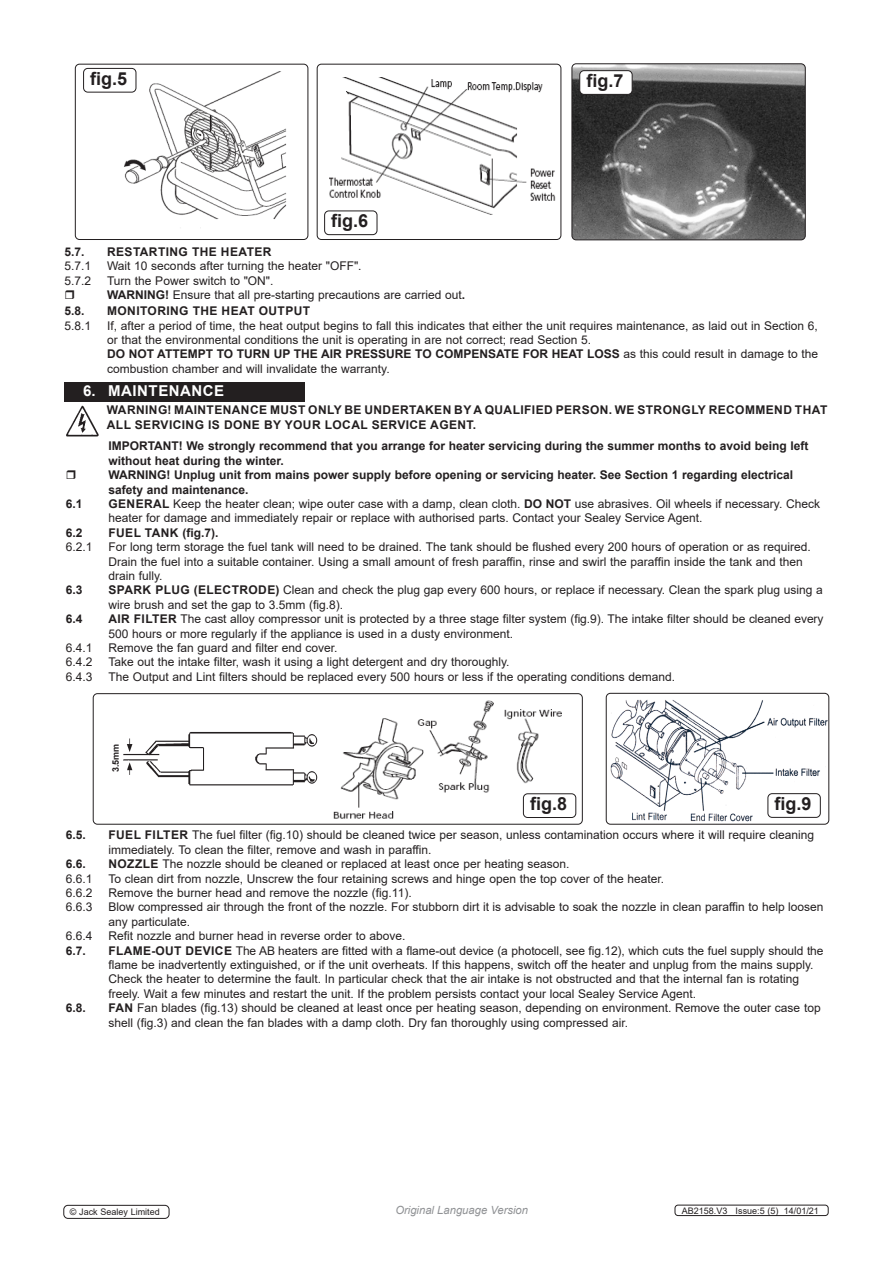
<style>
.page{position:relative;width:893px;height:1263px;background:#fff}
.page>*{position:absolute;margin:0;border:0;box-sizing:border-box;transform-origin:0 0}
.t1{font:700 18px "Arial";color:#231f20}
.CHAPTER_HEADER_10poi{font:700 15px "Arial";letter-spacing:.035em;color:#fff}
.t2{font:12px/14.4px "Arial";color:#231f20}
.t3{font:700 12px/14.4px "Arial";color:#231f20}
.t4{font:700 12px/14.4px "Arial";letter-spacing:.035em;color:#231f20}
.t5{font:italic 11.25px "Arial";color:#8f9194}
.t6{font:9px "Arial";color:#231f20}
.t7{font:700 9px "Arial";color:#231f20}
.s1{font-weight:700}
</style>
<div class="page">
<img style="left:333px;top:700px;width:229px;height:119px">
<div style="left:93px;top:693px;width:490px;height:131px;border:1px solid #231f20;border-radius:4px"></div>
<img style="left:123px;top:731px;width:195px;height:55px">
<img style="left:66px;top:405px;width:33px;height:32px">
<img style="left:606px;top:693px;width:223px;height:131px">
<div style="left:606px;top:693px;width:223px;height:131px;border:1px solid #231f20;border-radius:4px"></div>
<img style="left:83px;top:67px;width:204px;height:161px">
<div style="left:75px;top:64px;width:233px;height:176px;border:1px solid #231f20;border-radius:4px"></div>
<img style="left:330px;top:77px;width:226px;height:155px">
<div style="left:317px;top:64px;width:244px;height:176px;border:1px solid #231f20;border-radius:4px"></div>
<img style="left:572px;top:64px;width:233px;height:176px">
<div style="left:572px;top:63px;width:234px;height:177px;border:1px solid #231f20;border-radius:4px"></div>
<div style="left:64px;top:382px;width:240px;height:19px;background:#231f20"></div>
<div style="left:523px;top:794px;width:53px;height:23px;background:#fff;border-radius:4px"></div>
<div style="left:523px;top:793px;width:53px;height:25px;border:1px solid #231f20;border-radius:4px"></div>
<div style="left:768px;top:794px;width:52px;height:23px;background:#fff;border-radius:4px"></div>
<div style="left:767px;top:793px;width:54px;height:25px;border:1px solid #231f20;border-radius:4px"></div>
<div style="left:84px;top:68px;width:52px;height:24px;background:#fff;border-radius:4px"></div>
<div style="left:83px;top:68px;width:53px;height:24px;border:1px solid #231f20;border-radius:4px"></div>
<div style="left:325px;top:211px;width:52px;height:24px;background:#fff;border-radius:4px"></div>
<div style="left:324px;top:211px;width:53px;height:24px;border:1px solid #231f20;border-radius:4px"></div>
<div style="left:580px;top:71px;width:52px;height:23px;background:#fff;border-radius:4px"></div>
<div style="left:579px;top:70px;width:53px;height:25px;border:1px solid #231f20;border-radius:4px"></div>
<div style="left:63px;top:1205px;width:106px;height:14px;border:1px solid #231f20;border-radius:4px"></div>
<div style="left:675px;top:1205px;width:153px;height:11px;border:1px solid #231f20;border-radius:3px"></div>
<p class="t1" style="left:90px;top:66px;width:39px">fig.5</p>
<p class="t1" style="left:331px;top:208px;width:39px">fig.6</p>
<p class="t1" style="left:586px;top:68px;width:39px">fig.7</p>
<p class="t3" style="left:65px;top:244px;width:22px">5.7.</p>
<p class="t4" style="left:107px;top:244px;width:166px">RESTARTING THE HEATER</p>
<p class="t2" style="left:65px;top:259px;width:28px">5.7.1</p>
<p class="t2" style="left:107px;top:259px;width:256px">Wait 10 seconds after turning the heater "OFF".</p>
<p class="t2" style="left:65px;top:273px;width:28px">5.7.2</p>
<p class="t2" style="left:107px;top:273px;width:168px">Turn the Power switch to "ON".</p>
<p class="t2" style="left:107px;top:287px;width:360px"><span class="s1">WARNING!</span> Ensure that all pre-starting precautions are carried out<span class="s1">.</span></p>
<p class="t3" style="left:65px;top:304px;width:22px">5.8.</p>
<p class="t4" style="left:107px;top:304px;width:205px">MONITORING THE HEAT OUTPUT</p>
<p class="t2" style="left:65px;top:318px;width:28px">5.8.1</p>
<p class="t2" style="left:107px;top:318px;width:712px">If, after a period of time, the heat output begins to fall this indicates that either the unit requires maintenance, as laid out in Section 6, or that the environmental conditions the unit is operating in are not correct; read Section 5.</p>
<p class="t2" style="left:107px;top:347px;width:712px"><span class="s1">DO NOT ATTEMPT TO TURN UP THE AIR PRESSURE TO COMPENSATE FOR HEAT LOSS</span> as this could result in damage to the combustion chamber and will invalidate the warranty.</p>
<p class="CHAPTER_HEADER_10poi" style="left:83px;top:381px;width:143px">6. MAINTENANCE</p>
<p class="t4" style="left:107px;top:403px;width:722px">WARNING! MAINTENANCE MUST ONLY BE UNDERTAKEN BY A QUALIFIED PERSON. WE STRONGLY RECOMMEND THAT<br>ALL SERVICING IS DONE BY YOUR LOCAL SERVICE AGENT.</p>
<p class="t3" style="left:108px;top:439px;width:702px">IMPORTANT! We strongly recommend that you arrange for heater servicing during the summer months to avoid being left without heat during the winter.</p>
<p class="t3" style="left:108px;top:468px;width:686px">WARNING! Unplug unit from mains power supply before opening or servicing heater. See Section 1 regarding electrical safety and maintenance.</p>
<p class="t3" style="left:66px;top:497px;width:18px">6.1</p>
<p class="t2" style="left:108px;top:497px;width:713px"><span class="s1">GENERAL</span> Keep the heater clean; wipe outer case with a damp, clean cloth. <span class="s1">DO NOT</span> use abrasives. Oil wheels if necessary. Check heater for damage and immediately repair or replace with authorised parts. Contact your Sealey Service Agent.</p>
<p class="t3" style="left:66px;top:526px;width:18px">6.2</p>
<p class="t4" style="left:108px;top:526px;width:112px">FUEL TANK (fig.7).</p>
<p class="t2" style="left:66px;top:540px;width:28px">6.2.1</p>
<p class="t2" style="left:108px;top:540px;width:704px">For long term storage the fuel tank will need to be drained. The tank should be flushed every 200 hours of operation or as required.<br>Drain the fuel into a suitable container. Using a small amount of fresh paraffin, rinse and swirl the paraffin inside the tank and then drain fully.</p>
<p class="t3" style="left:66px;top:583px;width:18px">6.3</p>
<p class="t2" style="left:108px;top:583px;width:716px"><span class="s1">SPARK PLUG (ELECTRODE)</span> Clean and check the plug gap every 600 hours, or replace if necessary. Clean the spark plug using a wire brush and set the gap to 3.5mm (fig.8).</p>
<p class="t3" style="left:66px;top:612px;width:18px">6.4</p>
<p class="t2" style="left:108px;top:612px;width:717px"><span class="s1">AIR FILTER</span> The cast alloy compressor unit is protected by a three stage filter system (fig.9). The intake filter should be cleaned every<br>500 hours or more regularly if the appliance is used in a dusty environment.</p>
<p class="t2" style="left:66px;top:641px;width:28px">6.4.1</p>
<p class="t2" style="left:108px;top:641px;width:231px">Remove the fan guard and filter end cover.</p>
<p class="t2" style="left:66px;top:655px;width:28px">6.4.2</p>
<p class="t2" style="left:108px;top:655px;width:403px">Take out the intake filter, wash it using a light detergent and dry thoroughly.</p>
<p class="t2" style="left:66px;top:669px;width:28px">6.4.3</p>
<p class="t2" style="left:108px;top:669px;width:568px">The Output and Lint filters should be replaced every 500 hours or less if the operating conditions demand.</p>
<p class="t7" style="left:109px;top:772px;width:30px;rotate:-90deg">3.5mm</p>
<p class="t1" style="left:530px;top:791px;width:39px">fig.8</p>
<p class="t1" style="left:774px;top:791px;width:39px">fig.9</p>
<p class="t3" style="left:66px;top:828px;width:22px">6.5.</p>
<p class="t2" style="left:108px;top:828px;width:707px"><span class="s1">FUEL FILTER</span> The fuel filter (fig.10) should be cleaned twice per season, unless contamination occurs where it will require cleaning immediately. To clean the filter, remove and wash in paraffin.</p>
<p class="t3" style="left:66px;top:857px;width:22px">6.6.</p>
<p class="t2" style="left:108px;top:857px;width:462px"><span class="s1">NOZZLE</span> The nozzle should be cleaned or replaced at least once per heating season.</p>
<p class="t2" style="left:66px;top:871px;width:28px">6.6.1</p>
<p class="t2" style="left:108px;top:871px;width:557px">To clean dirt from nozzle, Unscrew the four retaining screws and hinge open the top cover of the heater.</p>
<p class="t2" style="left:66px;top:885px;width:28px">6.6.2</p>
<p class="t2" style="left:108px;top:885px;width:305px">Remove the burner head and remove the nozzle (fig.11).</p>
<p class="t2" style="left:66px;top:900px;width:28px">6.6.3</p>
<p class="t2" style="left:108px;top:900px;width:717px">Blow compressed air through the front of the nozzle. For stubborn dirt it is advisable to soak the nozzle in clean paraffin to help loosen any particulate.</p>
<p class="t2" style="left:66px;top:929px;width:28px">6.6.4</p>
<p class="t2" style="left:108px;top:929px;width:299px">Refit nozzle and burner head in reverse order to above.</p>
<p class="t3" style="left:66px;top:943px;width:22px">6.7.</p>
<p class="t2" style="left:108px;top:943px;width:717px"><span class="s1">FLAME-OUT DEVICE</span> The AB heaters are fitted with a flame-out device (a photocell, see fig.12), which cuts the fuel supply should the flame be inadvertently extinguished, or if the unit overheats. If this happens, switch off the heater and unplug from the mains supply.<br>Check the heater to determine the fault. In particular check that the air intake is not obstructed and that the internal fan is rotating freely. Wait a few minutes and restart the unit. If the problem persists contact your local Sealey Service Agent.</p>
<p class="t3" style="left:66px;top:1001px;width:22px">6.8.</p>
<p class="t2" style="left:108px;top:1001px;width:714px"><span class="s1">FAN</span> Fan blades (fig.13) should be cleaned at least once per heating season, depending on environment. Remove the outer case top shell (fig.3) and clean the fan blades with a damp cloth. Dry fan thoroughly using compressed air.</p>
<p class="t6" style="left:70px;top:1206px;width:91px">© Jack Sealey Limited</p>
<p class="t5" style="left:395px;top:1202px;width:134px">Original Language Version</p>
<p class="t6" style="left:682px;top:1204px;width:139px">AB2158.V3 Issue:5 (5) 14/01/21</p>
</div>
